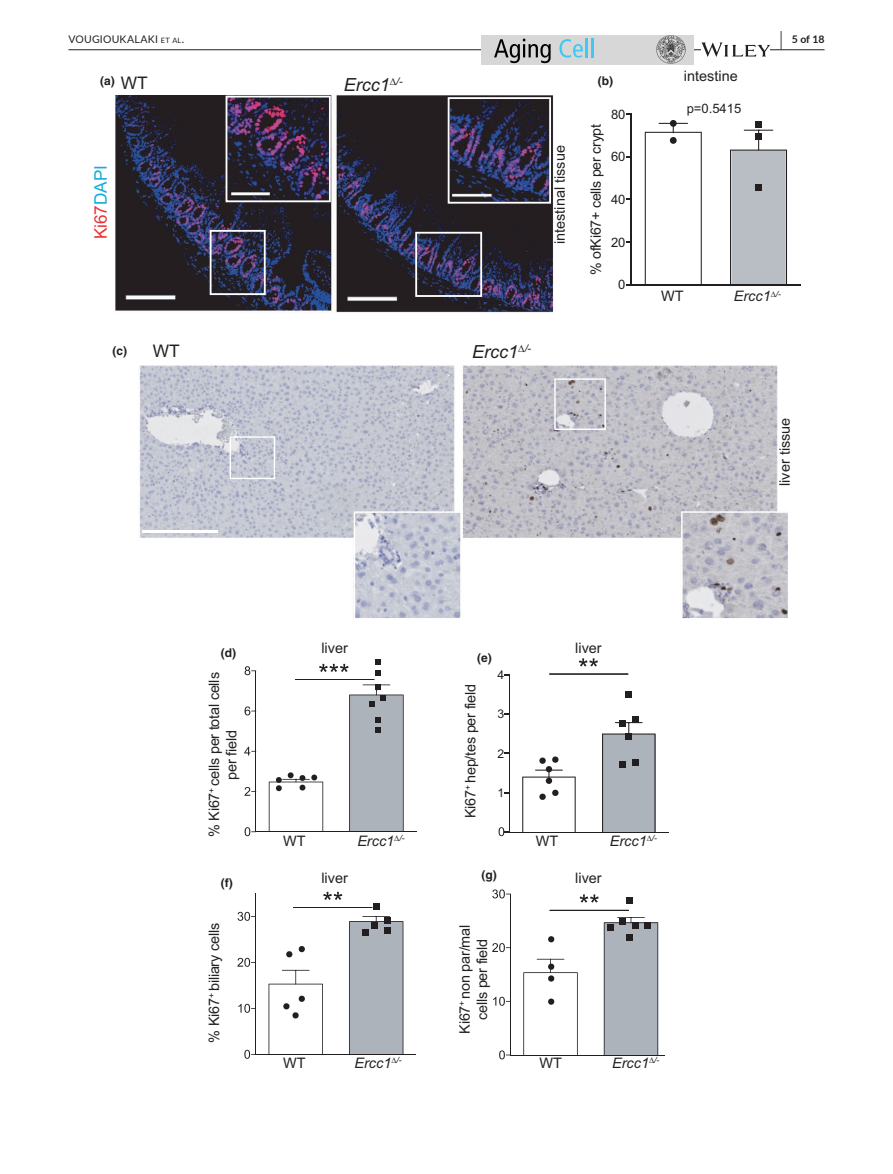
<style>
.page{position:relative;width:893px;height:1174px;background:#fff}
.page>*{position:absolute;margin:0;border:0;box-sizing:border-box;transform-origin:0 0}
.t1{font:italic 18px "Arial";color:#231f20}
.t2{font:17.4px "Arial";color:#ea3234}
.t3{font:17.4px "Arial";color:#212323}
.t4{font:14.4px/17.4px "Arial";letter-spacing:-.015em;color:#232020;text-align:center}
.t5{font:italic 14.4px "Arial";color:#232020}
.t6{font:14.25px "Arial";letter-spacing:-.015em;color:#221f21}
.t7{font:13.05px "Arial";color:#221f21}
.t8{font:13.05px "Arial";color:#232020}
.t9{font:700 12px "Helvetica";color:#231f20}
.t10{font:12px "Arial";color:#221f21}
.t11{font:10.5px "Lato";letter-spacing:.02em;color:#231f20}
.t12{font:700 10.5px "Lato";color:#231f20}
.t13{font:italic 10.5px "Arial";color:#231f20}
.s1{font-size:7.35px}
.s2{font-size:19.5px}
.s3{font-family:"Arial";font-weight:400;font-size:17.4px;color:#212323}
.s4{color:#16abdb}
</style>
<div class="page">
<hr style="left:68px;top:49px;width:756px;height:1px;background:#231f20">
<div style="left:481px;top:35px;width:213px;height:29px;background:#d7d7d7"></div>
<svg style="left:494px;top:39px;width:57px;height:24px"></svg>
<svg style="left:559px;top:39px;width:24px;height:19px"></svg>
<hr style="left:585px;top:38px;width:3px;height:19px;background:#40c8f4">
<svg style="left:591px;top:38px;width:2px;height:19px"></svg>
<img style="left:657px;top:35px;width:28px;height:29px">
<svg style="left:701px;top:42px;width:69px;height:15px"></svg>
<img style="left:115px;top:95px;width:673px;height:523px">
<svg style="left:579px;top:658px;width:19px;height:8px"></svg>
<hr style="left:549px;top:673px;width:79px;height:1px;background:#231f20">
<hr style="left:256px;top:831px;width:161px;height:1px;background:#231f20">
<hr style="left:255px;top:671px;width:1px;height:160px;background:#231f20">
<svg style="left:245px;top:827px;width:11px;height:9px"></svg>
<svg style="left:244px;top:787px;width:11px;height:8px"></svg>
<svg style="left:244px;top:746px;width:11px;height:9px"></svg>
<svg style="left:245px;top:706px;width:10px;height:9px"></svg>
<svg style="left:245px;top:666px;width:11px;height:9px"></svg>
<hr style="left:295px;top:679px;width:79px;height:1px;background:#231f20">
<svg style="left:319px;top:664px;width:30px;height:8px"></svg>
<hr style="left:510px;top:1054px;width:155px;height:1px;background:#231f20">
<hr style="left:510px;top:894px;width:1px;height:161px;background:#231f20">
<svg style="left:499px;top:1050px;width:12px;height:9px"></svg>
<svg style="left:493px;top:996px;width:17px;height:9px"></svg>
<svg style="left:492px;top:943px;width:18px;height:9px"></svg>
<svg style="left:492px;top:889px;width:19px;height:9px"></svg>
<svg style="left:580px;top:894px;width:19px;height:8px"></svg>
<hr style="left:550px;top:910px;width:79px;height:1px;background:#231f20">
<hr style="left:256px;top:1054px;width:160px;height:1px;background:#231f20">
<hr style="left:255px;top:893px;width:1px;height:161px;background:#231f20">
<svg style="left:244px;top:1049px;width:12px;height:9px"></svg>
<svg style="left:238px;top:1003px;width:17px;height:9px"></svg>
<svg style="left:237px;top:957px;width:18px;height:9px"></svg>
<svg style="left:238px;top:911px;width:17px;height:9px"></svg>
<hr style="left:293px;top:907px;width:79px;height:1px;background:#231f20">
<svg style="left:323px;top:892px;width:19px;height:8px"></svg>
<hr style="left:142px;top:530px;width:75px;height:3px;background:#fff">
<svg style="left:681px;top:511px;width:107px;height:108px;background:#c0bec6"></svg>
<svg style="left:230px;top:436px;width:45px;height:43px;background:#c8cad6"></svg>
<svg style="left:554px;top:378px;width:52px;height:52px;background:#c3c2c9"></svg>
<svg style="left:354px;top:511px;width:108px;height:107px;background:#c5c8d4"></svg>
<svg style="left:269px;top:772px;width:54px;height:59px"></svg>
<svg style="left:375px;top:659px;width:5px;height:17px"></svg>
<svg style="left:349px;top:684px;width:55px;height:147px;background:#aaafb6"></svg>
<svg style="left:286px;top:946px;width:19px;height:11px"></svg>
<svg style="left:269px;top:970px;width:54px;height:84px"></svg>
<div style="left:373px;top:903px;width:7px;height:6px;background:#231f20"></div>
<svg style="left:349px;top:916px;width:54px;height:138px;background:#a7acb3"></svg>
<img style="left:226px;top:96px;width:105px;height:106px">
<svg style="left:448px;top:97px;width:103px;height:107px;background:#3c3a53"></svg>
<svg style="left:210px;top:230px;width:56px;height:65px;background:#484765"></svg>
<svg style="left:415px;top:232px;width:67px;height:65px;background:#43415b"></svg>
<svg style="left:548px;top:936px;width:7px;height:6px"></svg>
<svg style="left:523px;top:958px;width:55px;height:97px"></svg>
<svg style="left:626px;top:897px;width:6px;height:6px"></svg>
<svg style="left:604px;top:917px;width:54px;height:138px;background:#a6acb2"></svg>
<hr style="left:631px;top:284px;width:170px;height:1px;background:#231f20">
<hr style="left:630px;top:114px;width:1px;height:171px;background:#231f20">
<div style="left:755px;top:121px;width:7px;height:7px;background:#231f20"></div>
<svg style="left:645px;top:120px;width:57px;height:164px"></svg>
<svg style="left:730px;top:130px;width:57px;height:154px;background:#babdc3"></svg>
<hr style="left:509px;top:832px;width:160px;height:1px;background:#231f20">
<hr style="left:509px;top:674px;width:1px;height:158px;background:#231f20">
<svg style="left:499px;top:827px;width:10px;height:9px"></svg>
<svg style="left:626px;top:691px;width:6px;height:6px"></svg>
<svg style="left:522px;top:756px;width:54px;height:76px"></svg>
<svg style="left:602px;top:716px;width:53px;height:116px;background:#adb1b7"></svg>
<p class="t11" style="left:68px;top:31px;width:117px">VOUGIOUKALAKI <span class="s1">et al</span>.</p>
<p class="t12" style="left:780px;top:31px;width:46px"><span class="s2">|</span> 5 of 18</p>
<p class="t9" style="left:100px;top:73px;width:49px">(a) <span class="s3">WT</span></p>
<p class="t9" style="left:598px;top:73px;width:17px">(b)</p>
<p class="t1" style="left:344px;top:73px;width:60px">Ercc1<sup>∆/-</sup></p>
<p class="t2" style="left:89px;top:239px;width:76px;rotate:-90deg">Ki67<span class="s4">DAPI</span></p>
<p class="t9" style="left:113px;top:343px;width:16px">(c)</p>
<p class="t4" style="left:551px;top:244px;width:100px;rotate:-90deg">intestinal tissue</p>
<p class="t3" style="left:153px;top:339px;width:28px">WT</p>
<p class="t13" style="left:518px;top:342px;width:14px">∆/-</p>
<p class="t1" style="left:472px;top:340px;width:48px">Ercc1</p>
<p class="t7" style="left:611px;top:105px;width:16px">80</p>
<p class="t6" style="left:587px;top:275px;width:152px;rotate:-90deg">% ofKi67+ cells per crypt</p>
<p class="t7" style="left:611px;top:148px;width:16px">60</p>
<p class="t7" style="left:611px;top:191px;width:16px">40</p>
<p class="t7" style="left:611px;top:233px;width:16px">20</p>
<p class="t7" style="left:618px;top:276px;width:9px">0</p>
<p class="t4" style="left:684px;top:68px;width:55px">intestine</p>
<p class="t8" style="left:687px;top:99px;width:56px">p=0.5415</p>
<p class="t4" style="left:661px;top:288px;width:24px">WT</p>
<p class="t5" style="left:734px;top:287px;width:49px">Ercc1<sup>∆/-</sup></p>
<p class="t4" style="left:776px;top:486px;width:70px;rotate:-90deg">liver tissue</p>
<p class="t4" style="left:321px;top:639px;width:28px">liver</p>
<p class="t4" style="left:575px;top:639px;width:28px">liver</p>
<p class="t9" style="left:221px;top:645px;width:17px">(d)</p>
<p class="t9" style="left:477px;top:650px;width:16px">(e)</p>
<p class="t4" style="left:206px;top:837px;width:166px;rotate:-90deg">% Ki67<sup>+</sup> cells per total cells per field</p>
<p class="t9" style="left:221px;top:875px;width:13px">(f)</p>
<p class="t4" style="left:283px;top:832px;width:24px">WT</p>
<p class="t5" style="left:357px;top:831px;width:49px">Ercc1<sup>∆/-</sup></p>
<p class="t4" style="left:462px;top:818px;width:136px;rotate:-90deg">Ki67<sup>+</sup> hep/tes per field</p>
<p class="t10" style="left:497px;top:667px;width:8px">4</p>
<p class="t10" style="left:497px;top:706px;width:8px">3</p>
<p class="t10" style="left:497px;top:745px;width:8px">2</p>
<p class="t10" style="left:497px;top:785px;width:8px">1</p>
<p class="t4" style="left:536px;top:832px;width:24px">WT</p>
<p class="t5" style="left:610px;top:831px;width:49px">Ercc1<sup>∆/-</sup></p>
<p class="t9" style="left:481px;top:867px;width:17px">(g)</p>
<p class="t4" style="left:321px;top:869px;width:28px">liver</p>
<p class="t4" style="left:575px;top:869px;width:28px">liver</p>
<p class="t4" style="left:206px;top:1042px;width:121px;rotate:-90deg">% Ki67<sup>+</sup> biliary cells</p>
<p class="t4" style="left:456px;top:1033px;width:110px;rotate:-90deg">Ki67<sup>+</sup> non par/mal cells per field</p>
<p class="t4" style="left:283px;top:1054px;width:24px">WT</p>
<p class="t5" style="left:354px;top:1053px;width:49px">Ercc1<sup>∆/-</sup></p>
<p class="t4" style="left:539px;top:1054px;width:24px">WT</p>
<p class="t5" style="left:612px;top:1053px;width:49px">Ercc1<sup>∆/-</sup></p>
</div>
